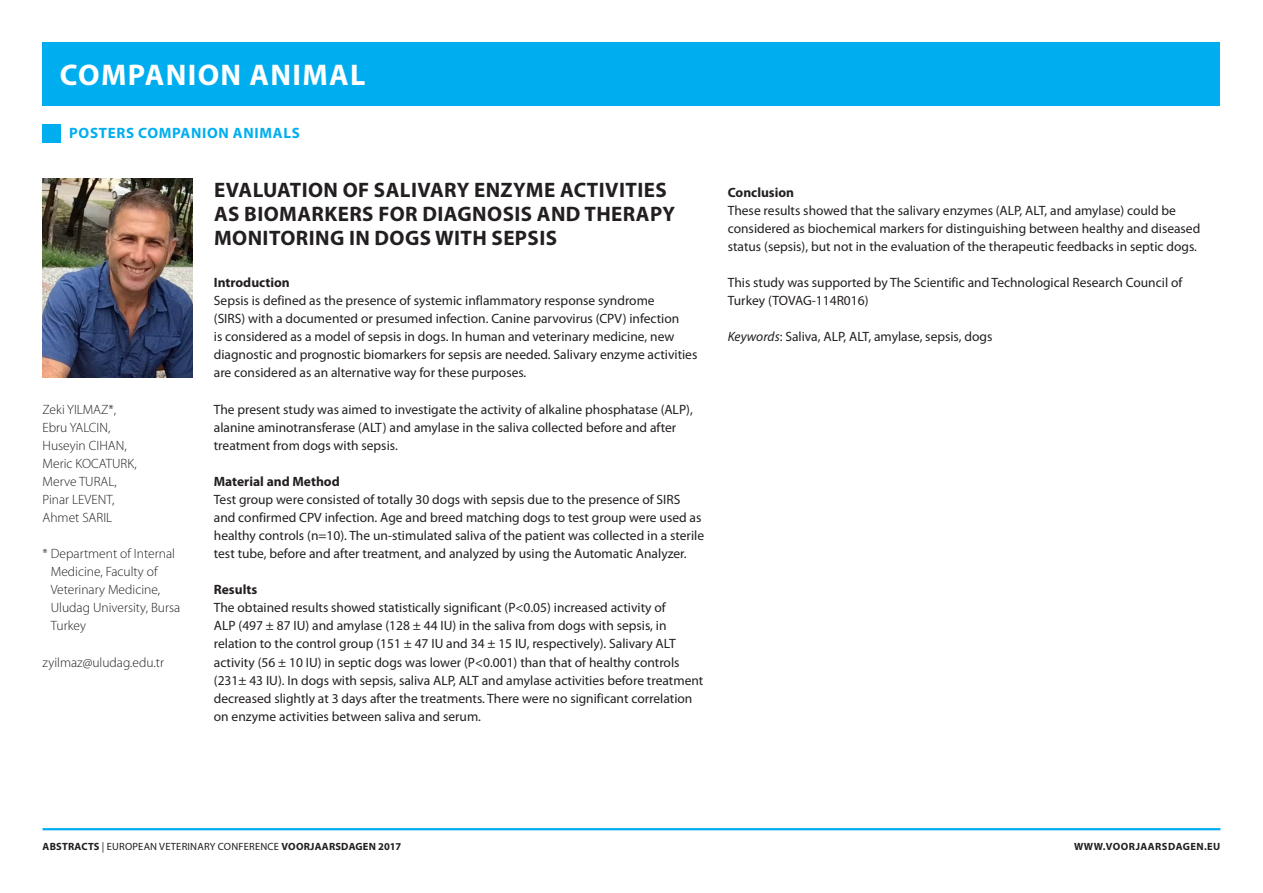
<style>
.page{position:relative;width:1263px;height:893px;background:#fff}
.page>*{position:absolute;margin:0;border:0;box-sizing:border-box;transform-origin:0 0}
.t1{font:700 30px "Myriad Pro";letter-spacing:.045em;color:#fff}
._02_Titel_Abstract{font:700 21px/24px "Myriad Pro";letter-spacing:.02em;color:#231f20}
.t2{font:700 15px "Myriad Pro";letter-spacing:.045em;color:#00aeef}
._01_Platte_tekst{font:13.5px/18px "Myriad Pro";color:#231f20}
.t3{font:300 13.5px/18px "Myriad Pro";color:#231f20}
._03_Tussenkop{font:700 13.5px "Myriad Pro";color:#231f20}
.t4{font:10.5px "Myriad Pro";letter-spacing:.02em;color:#231f20}
.t5{font:700 10.5px "Myriad Pro";letter-spacing:.045em;color:#231f20}
.s1{font-style:italic}
.s2{font-weight:700}
</style>
<div class="page">
<div style="left:43px;top:43px;width:1177px;height:63px;background:#00aeef"></div>
<hr style="left:43px;top:828px;width:1177px;height:2px;background:#00aeef">
<div style="left:43px;top:124px;width:18px;height:18px;background:#00aeef"></div>
<img style="left:43px;top:179px;width:150px;height:198px">
<hr style="left:1262px;top:43px;width:1px;height:31px;background:#ed028c">
<h1 class="t1" style="left:60px;top:58px;width:307px">COMPANION ANIMAL</h1>
<p class="t2" style="left:69px;top:125px;width:232px">POSTERS COMPANION ANIMALS</p>
<p class="t3" style="left:43px;top:400px;width:96px">Zeki YILMAZ*,<br>Ebru YALCIN,<br>Huseyin CIHAN,<br>Meric KOCATURK,<br>Merve TURAL,<br>Pinar LEVENT,<br>Ahmet SARIL</p>
<p class="t3" style="left:51px;top:545px;width:131px;text-indent:-8px">* Department of Internal<br>Medicine, Faculty of<br>Veterinary Medicine,<br>Uludag University, Bursa<br>Turkey</p>
<p class="t3" style="left:43px;top:653px;width:123px">zyilmaz@uludag.edu.tr</p>
<p class="_02_Titel_Abstract" style="left:214px;top:178px;width:462px">EVALUATION OF SALIVARY ENZYME ACTIVITIES<br>AS BIOMARKERS FOR DIAGNOSIS AND THERAPY<br>MONITORING IN DOGS WITH SEPSIS</p>
<p class="_03_Tussenkop" style="left:214px;top:275px;width:78px">Introduction</p>
<p class="_01_Platte_tekst" style="left:214px;top:292px;width:485px">Sepsis is defined as the presence of systemic inflammatory response syndrome<br>(SIRS) with a documented or presumed infection. Canine parvovirus (CPV) infection<br>is considered as a model of sepsis in dogs. In human and veterinary medicine, new diagnostic and prognostic biomarkers for sepsis are needed. Salivary enzyme activities are considered as an alternative way for these purposes.</p>
<p class="_01_Platte_tekst" style="left:214px;top:400px;width:480px">The present study was aimed to investigate the activity of alkaline phosphatase (ALP), alanine aminotransferase (ALT) and amylase in the saliva collected before and after treatment from dogs with sepsis.</p>
<p class="_03_Tussenkop" style="left:214px;top:474px;width:127px">Material and Method</p>
<p class="_01_Platte_tekst" style="left:214px;top:491px;width:492px">Test group were consisted of totally 30 dogs with sepsis due to the presence of SIRS and confirmed CPV infection. Age and breed matching dogs to test group were used as healthy controls (n=10). The un-stimulated saliva of the patient was collected in a sterile test tube, before and after treatment, and analyzed by using the Automatic Analyzer.</p>
<p class="_03_Tussenkop" style="left:214px;top:582px;width:45px">Results</p>
<p class="_01_Platte_tekst" style="left:214px;top:599px;width:491px">The obtained results showed statistically significant (P&lt;0.05) increased activity of<br>ALP (497 ± 87 IU) and amylase (128 ± 44 IU) in the saliva from dogs with sepsis, in relation to the control group (151 ± 47 IU and 34 ± 15 IU, respectively). Salivary ALT activity (56 ± 10 IU) in septic dogs was lower (P&lt;0.001) than that of healthy controls (231± 43 IU). In dogs with sepsis, saliva ALP, ALT and amylase activities before treatment decreased slightly at 3 days after the treatments. There were no significant correlation on enzyme activities between saliva and serum.</p>
<p class="_03_Tussenkop" style="left:728px;top:185px;width:68px">Conclusion</p>
<p class="_01_Platte_tekst" style="left:728px;top:201px;width:474px">These results showed that the salivary enzymes (ALP, ALT, and amylase) could be considered as biochemical markers for distinguishing between healthy and diseased status (sepsis), but not in the evaluation of the therapeutic feedbacks in septic dogs.</p>
<p class="_01_Platte_tekst" style="left:728px;top:274px;width:456px">This study was supported by The Scientific and Technological Research Council of<br>Turkey (TOVAG-114R016)</p>
<p class="_01_Platte_tekst" style="left:728px;top:328px;width:266px"><span class="s1">Keywords</span>: Saliva, ALP, ALT, amylase, sepsis, dogs</p>
<p class="t4" style="left:43px;top:841px;width:360px"><span class="s2">ABSTRACTS</span> | EUROPEAN VETERINARY CONFERENCE <span class="s2">VOORJAARSDAGEN 2017</span></p>
<p class="t5" style="left:1074px;top:841px;width:148px">WWW.VOORJAARSDAGEN.EU</p>
</div>
